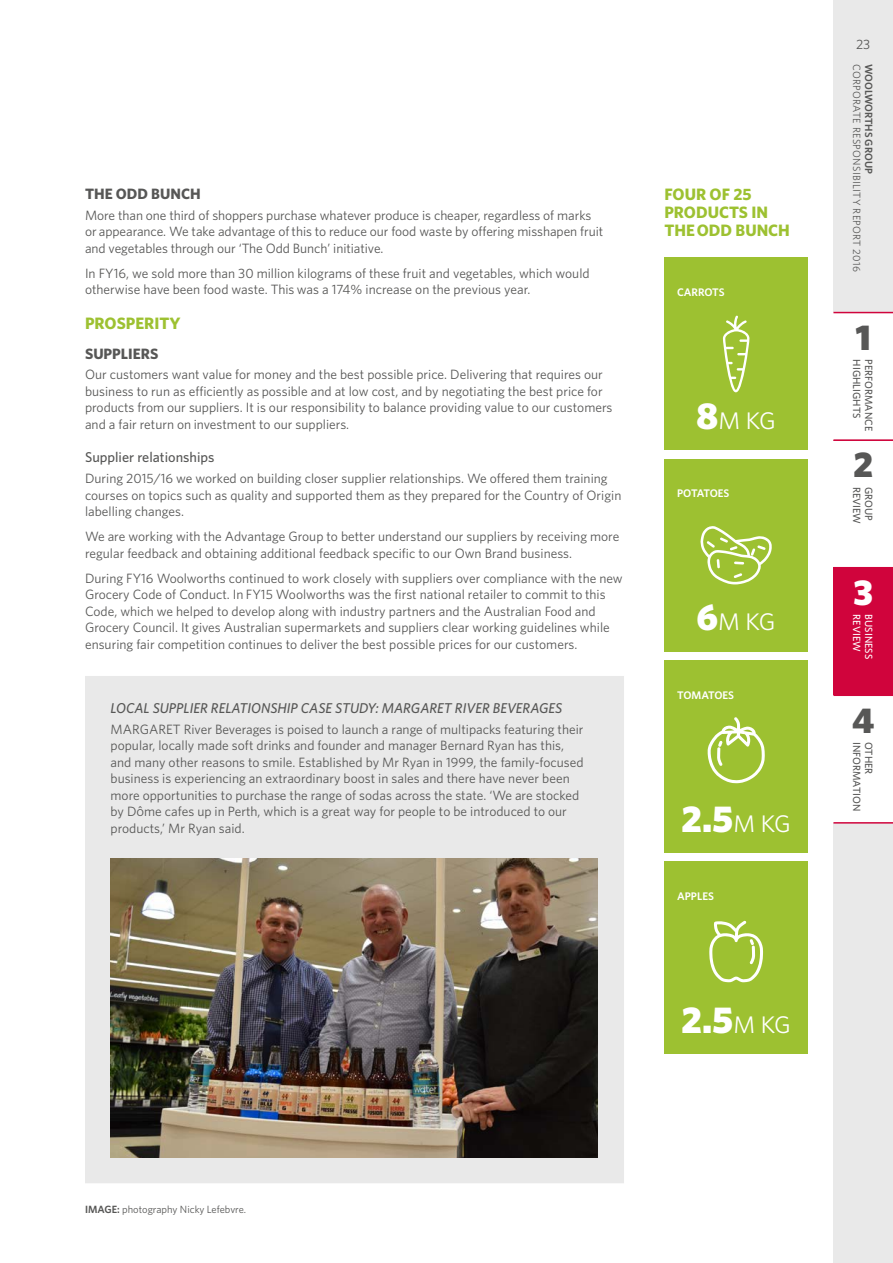
<style>
.page{position:relative;width:893px;height:1263px;background:#fff}
.page>*{position:absolute;margin:0;border:0;box-sizing:border-box;transform-origin:0 0}
.t1{font:900 37.5px "Whitney";color:#fff}
.t2{font:900 36px "Whitney";color:#575756}
.t3{font:900 36px "Whitney";color:#fff}
.t4{font:24px "Whitney";color:#fff}
.t5{font:700 16.5px/18px "Whitney";color:#9dc131}
.t6{font:700 15px "Whitney";color:#575756}
.t7{font:italic 500 14.25px "Whitney";color:#575756}
.t8{font:500 14.25px "Whitney";color:#575756}
.t9{font:13.5px/16.5px "Whitney";color:#575756}
.t10{font:600 10.95px "Whitney";color:#fff}
.t11{font:600 10.95px "Whitney";letter-spacing:-.04em;color:#fff}
.t12{font:500 10.5px "Whitney";color:#575756}
.t13{font:10.5px "Whitney";letter-spacing:.03em;color:#575756}
.t14{font:10.5px "Whitney";color:#575756}
.t15{font:600 10.5px "Whitney";color:#575756}
.t16{font:500 10.5px "Whitney";color:#fff}
.s1{font-weight:900;font-size:37.5px}
.s2{font-weight:400;font-size:24px}
.s3{font-weight:600}
</style>
<div class="page">
<div style="left:85px;top:676px;width:539px;height:507px;background:#e9e9e9"></div>
<img style="left:111px;top:858px;width:486px;height:300px">
<div style="left:664px;top:258px;width:144px;height:192px;background:#9dc131"></div>
<div style="left:664px;top:459px;width:144px;height:193px;background:#9dc131"></div>
<div style="left:664px;top:660px;width:144px;height:193px;background:#9dc131"></div>
<div style="left:664px;top:861px;width:144px;height:193px;background:#9dc131"></div>
<svg style="left:700px;top:526px;width:72px;height:58px"></svg>
<svg style="left:709px;top:920px;width:54px;height:62px"></svg>
<svg style="left:707px;top:717px;width:58px;height:66px"></svg>
<svg style="left:723px;top:315px;width:26px;height:77px"></svg>
<div style="left:833px;top:0;width:60px;height:1263px;background:#e9e9e9"></div>
<div style="left:833px;top:440px;width:60px;height:128px;background:#fff"></div>
<div style="left:833px;top:695px;width:60px;height:128px;background:#fff"></div>
<hr style="left:833px;top:567px;width:60px;height:1px;background:#d0043c">
<hr style="left:833px;top:694px;width:60px;height:2px;background:#d0043c">
<hr style="left:833px;top:822px;width:60px;height:2px;background:#d0043c">
<div style="left:833px;top:568px;width:60px;height:127px;background:#d0043c"></div>
<div style="left:833px;top:313px;width:60px;height:127px;background:#fff"></div>
<hr style="left:833px;top:312px;width:60px;height:1px;background:#d0043c">
<hr style="left:833px;top:439px;width:60px;height:2px;background:#d0043c">
<p class="t6" style="left:85px;top:184px;width:117px">THE ODD BUNCH</p>
<p class="t9" style="left:85px;top:207px;width:520px">More than one third of shoppers purchase whatever produce is cheaper, regardless of marks or appearance. We take advantage of this to reduce our food waste by offering misshapen fruit and vegetables through our ‘The Odd Bunch’ initiative.</p>
<p class="t9" style="left:85px;top:265px;width:506px">In FY16, we sold more than 30 million kilograms of these fruit and vegetables, which would otherwise have been food waste. This was a 174% increase on the previous year.</p>
<p class="t5" style="left:85px;top:314px;width:97px">PROSPERITY</p>
<p class="t6" style="left:85px;top:343px;width:75px">SUPPLIERS</p>
<p class="t9" style="left:85px;top:366px;width:529px">Our customers want value for money and the best possible price. Delivering that requires our business to run as efficiently as possible and at low cost, and by negotiating the best price for products from our suppliers. It is our responsibility to balance providing value to our customers and a fair return on investment to our suppliers.</p>
<p class="t8" style="left:85px;top:448px;width:131px">Supplier relationships</p>
<p class="t9" style="left:85px;top:470px;width:538px">During 2015/16 we worked on building closer supplier relationships. We offered them training courses on topics such as quality and supported them as they prepared for the Country of Origin labelling changes.</p>
<p class="t9" style="left:85px;top:528px;width:536px">We are working with the Advantage Group to better understand our suppliers by receiving more regular feedback and obtaining additional feedback specific to our Own Brand business.</p>
<p class="t9" style="left:85px;top:569px;width:539px">During FY16 Woolworths continued to work closely with suppliers over compliance with the new Grocery Code of Conduct. In FY15 Woolworths was the first national retailer to commit to this Code, which we helped to develop along with industry partners and the Australian Food and Grocery Council. It gives Australian supermarkets and suppliers clear working guidelines while ensuring fair competition continues to deliver the best possible prices for our customers.</p>
<p class="t7" style="left:111px;top:698px;width:453px">LOCAL SUPPLIER RELATIONSHIP CASE STUDY: MARGARET RIVER BEVERAGES</p>
<p class="t9" style="left:111px;top:720px;width:475px">MARGARET River Beverages is poised to launch a range of multipacks featuring their popular, locally made soft drinks and founder and manager Bernard Ryan has this, and many other reasons to smile. Established by Mr Ryan in 1999, the family-focused business is experiencing an extraordinary boost in sales and there have never been more opportunities to purchase the range of sodas across the state. ‘We are stocked by DÔme cafes up in Perth, which is a great way for people to be introduced to our products,’ Mr Ryan said.</p>
<p class="t5" style="left:664px;top:185px;width:127px">FOUR OF 25<br>PRODUCTS IN<br>THE ODD BUNCH</p>
<p class="t10" style="left:677px;top:285px;width:49px">CARROTS</p>
<h3 class="t4" style="left:696px;top:405px;width:81px"><span class="s1">8</span>M KG</h3>
<p class="t11" style="left:677px;top:486px;width:54px">POTATOES</p>
<h3 class="t4" style="left:696px;top:606px;width:81px"><span class="s1">6</span>M KG</h3>
<p class="t10" style="left:677px;top:688px;width:58px">TOMATOES</p>
<h1 class="t1" style="left:681px;top:793px;width:111px">2.5<span class="s2">M KG</span></h1>
<p class="t10" style="left:677px;top:889px;width:38px">APPLES</p>
<h1 class="t1" style="left:681px;top:995px;width:111px">2.5<span class="s2">M KG</span></h1>
<p class="t9" style="left:856px;top:36px;width:16px">23</p>
<p class="t13" style="left:864px;top:64px;width:210px;rotate:90deg">CORPORATE RESPONSIBILITY REPORT 2016</p>
<p class="t15" style="left:876px;top:64px;width:111px;rotate:90deg">WOOLWORTHS GROUP</p>
<h2 class="t2" style="left:855px;top:313px;width:17px">1</h2>
<p class="t12" style="left:864px;top:359px;width:60px;rotate:90deg">HIGHLIGHTS</p>
<p class="t12" style="left:876px;top:359px;width:73px;rotate:90deg">PERFORMANCE</p>
<h2 class="t2" style="left:853px;top:441px;width:22px">2</h2>
<p class="t12" style="left:864px;top:487px;width:39px;rotate:90deg">REVIEW</p>
<p class="t12" style="left:876px;top:487px;width:35px;rotate:90deg">GROUP</p>
<h2 class="t3" style="left:853px;top:568px;width:22px">3</h2>
<p class="t16" style="left:876px;top:614px;width:46px;rotate:90deg">BUSINESS</p>
<p class="t16" style="left:864px;top:614px;width:39px;rotate:90deg">REVIEW</p>
<h2 class="t2" style="left:852px;top:696px;width:24px">4</h2>
<p class="t12" style="left:864px;top:742px;width:71px;rotate:90deg">INFORMATION</p>
<p class="t12" style="left:876px;top:742px;width:34px;rotate:90deg">OTHER</p>
<p class="t14" style="left:85px;top:1202px;width:163px"><span class="s3">IMAGE:</span> photography Nicky Lefebvre.</p>
</div>
